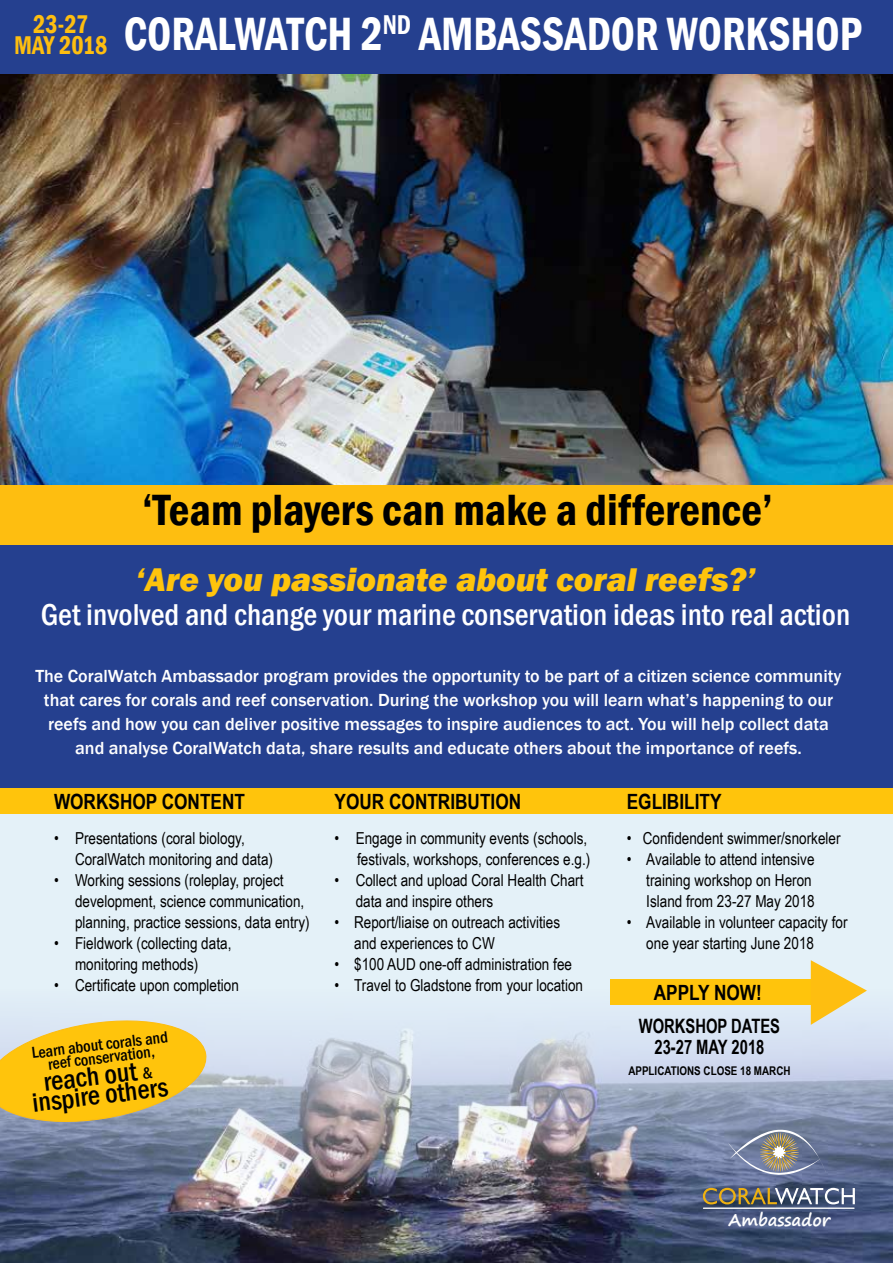
<style>
.page{position:relative;width:893px;height:1263px;background:#fff}
.page>*{position:absolute;margin:0;border:0;box-sizing:border-box;transform-origin:0 0}
.t1{font:600 condensed 48px "Franklin Gothic";color:#fff;scale:.9 1}
.t2{font:600 condensed 45px "Franklin Gothic";color:#000}
.t3{font:italic 800 33.75px "Franklin Gothic";color:#ffc40c}
.t4{font:500 condensed 30.9px "Franklin Gothic";color:#fff}
.t5{font:500 condensed 27.3px/19.5px "Franklin Gothic";color:#000;text-align:center}
.t6{font:600 condensed 26.4px/21px "Franklin Gothic";color:#febe10;text-align:center;scale:.91 1}
.t7{font:700 21px "Arial Narrow";color:#000}
.t8{font:700 19.8px/21px "Arial Narrow";color:#000;text-align:center;scale:.91 1}
.t9{font:500 18px/24px "Franklin Gothic";color:#fff;text-align:center}
.t10{font:700 16.65px "Segoe Print";color:#fff}
.t11{font:16.5px/21px "Arial Narrow";color:#000}
.t12{font:500 condensed 16.35px/13px "Franklin Gothic";color:#000;text-align:center}
.t13{font:700 12px "Arial Narrow";color:#000}
.s1{font-size:16.35px}
</style>
<div class="page">
<div style="left:0;top:808px;width:893px;height:455px;background:#e4f1f8"></div>
<img style="left:0;top:1005px;width:893px;height:258px">
<div style="left:610px;top:979px;width:217px;height:26px;background:#ffc40c"></div>
<div style="left:0;top:68px;width:893px;height:740px;background:#25408f"></div>
<img style="left:0;top:74px;width:893px;height:411px">
<div style="left:0;top:485px;width:893px;height:59px;background:#febe10"></div>
<div style="left:0;top:0;width:893px;height:74px;background:#25408f"></div>
<svg style="left:0;top:1014px;width:210px;height:114px"></svg>
<svg style="left:703px;top:1119px;width:152px;height:85px"></svg>
<hr style="left:703px;top:1207px;width:151px;height:2px;background:#fff">
<div style="left:0;top:788px;width:893px;height:26px;background:#ffc40c"></div>
<svg style="left:811px;top:960px;width:56px;height:65px"></svg>
<h3 class="t6" style="left:14px;top:14px;width:104px">23-27<br>MAY 2018</h3>
<h1 class="t1" style="left:124px;top:2px;width:822px">CORALWATCH 2<sup>ND</sup> AMBASSADOR WORKSHOP</h1>
<h2 class="t2" style="left:142px;top:480px;width:632px">‘Team players can make a difference’</h2>
<h3 class="t3" style="left:136px;top:557px;width:621px">‘Are you passionate about coral reefs?’</h3>
<h3 class="t4" style="left:41px;top:594px;width:811px">Get involved and change your marine conservation ideas into real action</h3>
<p class="t9" style="left:36px;top:665px;width:807px">The CoralWatch Ambassador program provides the opportunity to be part of a citizen science community that cares for corals and reef conservation. During the workshop you will learn what’s happening to our reefs and how you can deliver positive messages to inspire audiences to act. You will help collect data and analyse CoralWatch data, share results and educate others about the importance of reefs.</p>
<p class="t7" style="left:54px;top:785px;width:193px">WORKSHOP CONTENT</p>
<p class="t11" style="left:75px;top:827px;width:200px;text-indent:-21px">• Presentations (coral biology,<br>CoralWatch monitoring and data)</p>
<p class="t11" style="left:75px;top:869px;width:236px;text-indent:-21px">• Working sessions (roleplay, project development, science communication, planning, practice sessions, data entry)</p>
<p class="t11" style="left:75px;top:932px;width:158px;text-indent:-21px">• Fieldwork (collecting data, monitoring methods)</p>
<p class="t11" style="left:54px;top:974px;width:186px">• Certificate upon completion</p>
<p class="t7" style="left:335px;top:785px;width:188px">YOUR CONTRIBUTION</p>
<p class="t11" style="left:335px;top:827px;width:257px;text-align:right">• Engage in community events (schools, festivals, workshops, conferences e.g.)</p>
<p class="t11" style="left:356px;top:869px;width:229px;text-indent:-21px">• Collect and upload Coral Health Chart data and inspire others</p>
<p class="t11" style="left:354px;top:911px;width:208px;text-indent:-20px">• Report/liaise on outreach activities and experiences to CW</p>
<p class="t11" style="left:335px;top:953px;width:239px">• $100 AUD one-off administration fee</p>
<p class="t11" style="left:335px;top:974px;width:250px">• Travel to Gladstone from your location</p>
<p class="t7" style="left:627px;top:785px;width:96px">EGLIBILITY</p>
<p class="t11" style="left:627px;top:827px;width:215px">• Confidendent swimmer/snorkeler</p>
<p class="t11" style="left:646px;top:848px;width:170px;text-indent:-20px">• Available to attend intensive training workshop on Heron<br>Island from 23-27 May 2018</p>
<p class="t11" style="left:646px;top:911px;width:203px;text-indent:-20px">• Available in volunteer capacity for one year starting June 2018</p>
<p class="t7" style="left:654px;top:977px;width:110px">APPLY NOW!</p>
<p class="t8" style="left:639px;top:1014px;width:157px">WORKSHOP DATES<br>23-27 MAY 2018</p>
<p class="t13" style="left:628px;top:1061px;width:164px">APPLICATIONS CLOSE 18 MARCH</p>
<p class="t12" style="left:31px;top:1046px;width:139px;rotate:-7deg">Learn about corals and reef conservation,</p>
<h3 class="t5" style="left:29px;top:1074px;width:138px;rotate:-7deg">reach out <span class="s1">&amp; </span>inspire others</h3>
<p class="t10" style="left:728px;top:1204px;width:103px">Ambassador</p>
</div>
